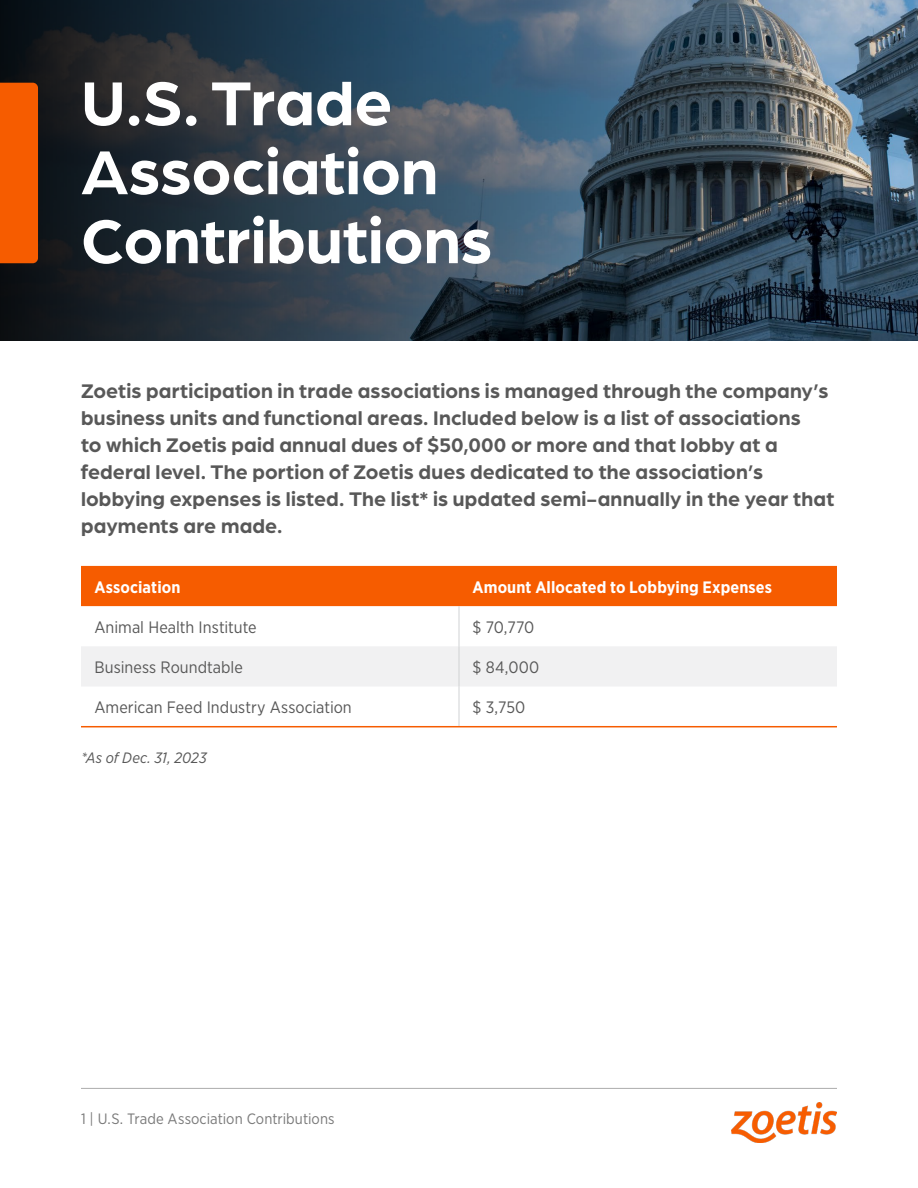
<style>
.page{position:relative;width:918px;height:1188px;background:#fff}
.page>*{position:absolute;margin:0;border:0;box-sizing:border-box;transform-origin:0 0}
.t1{font:700 66px/69px "Arboria";color:#fff}
.t2{font:700 21px/27px "Arboria";letter-spacing:.01em;color:#585858}
.t3{font:16.5px "Gotham Narrow";color:#585858}
.t4{font:700 16.5px "Gotham Narrow";letter-spacing:.005em;color:#fff}
.t5{font:15px "Gotham Narrow";color:#797979}
.t6{font:italic 15px "Gotham Narrow";letter-spacing:.01em;color:#585858}
</style>
<div class="page">
<img style="left:731px;top:1103px;width:106px;height:40px">
<hr style="left:81px;top:1088px;width:756px;height:1px;background:#acacac">
<img style="left:867px;top:0;width:51px;height:340px">
<svg style="left:0;top:0;width:867px;height:340px;background:#344452"></svg>
<div style="left:0;top:83px;width:38px;height:180px;background:#f65c00"></div>
<div style="left:81px;top:566px;width:756px;height:40px;background:#f65c00"></div>
<div style="left:81px;top:646px;width:756px;height:41px;background:#f1f1f2"></div>
<hr style="left:459px;top:606px;width:1px;height:40px;background:#d1d3d4">
<hr style="left:459px;top:646px;width:1px;height:41px;background:#d1d3d4">
<hr style="left:459px;top:687px;width:1px;height:39px;background:#d1d3d4">
<hr style="left:81px;top:726px;width:378px;height:1px;background:#f65c00">
<hr style="left:459px;top:726px;width:378px;height:1px;background:#f65c00">
<h1 class="t1" style="left:81px;top:65px;width:413px">U.S. Trade<br>Association<br>Contributions</h1>
<h1 class="t1" style="left:81px;top:105px;width:459px">Name of Policy<br>Goes Here</h1>
<p class="t2" style="left:81px;top:376px;width:755px">Zoetis participation in trade associations is managed through the company’s business units and functional areas. Included below is a list of associations<br>to which Zoetis paid annual dues of $50,000 or more and that lobby at a federal level. The portion of Zoetis dues dedicated to the association’s lobbying expenses is listed. The list* is updated semi-annually in the year that payments are made.</p>
<p class="t4" style="left:94px;top:576px;width:87px">Association</p>
<p class="t4" style="left:472px;top:576px;width:301px">Amount Allocated to Lobbying Expenses</p>
<p class="t3" style="left:94px;top:617px;width:164px">Animal Health Institute</p>
<p class="t3" style="left:472px;top:617px;width:63px">$ 70,770</p>
<p class="t3" style="left:94px;top:657px;width:150px">Business Roundtable</p>
<p class="t3" style="left:472px;top:657px;width:68px">$ 84,000</p>
<p class="t3" style="left:94px;top:697px;width:259px">American Feed Industry Association</p>
<p class="t3" style="left:472px;top:697px;width:54px">$ 3,750</p>
<p class="t6" style="left:81px;top:748px;width:127px">*As of Dec. 31, 2023</p>
<p class="t5" style="left:81px;top:1109px;width:255px">1 | U.S. Trade Association Contributions</p>
</div>
